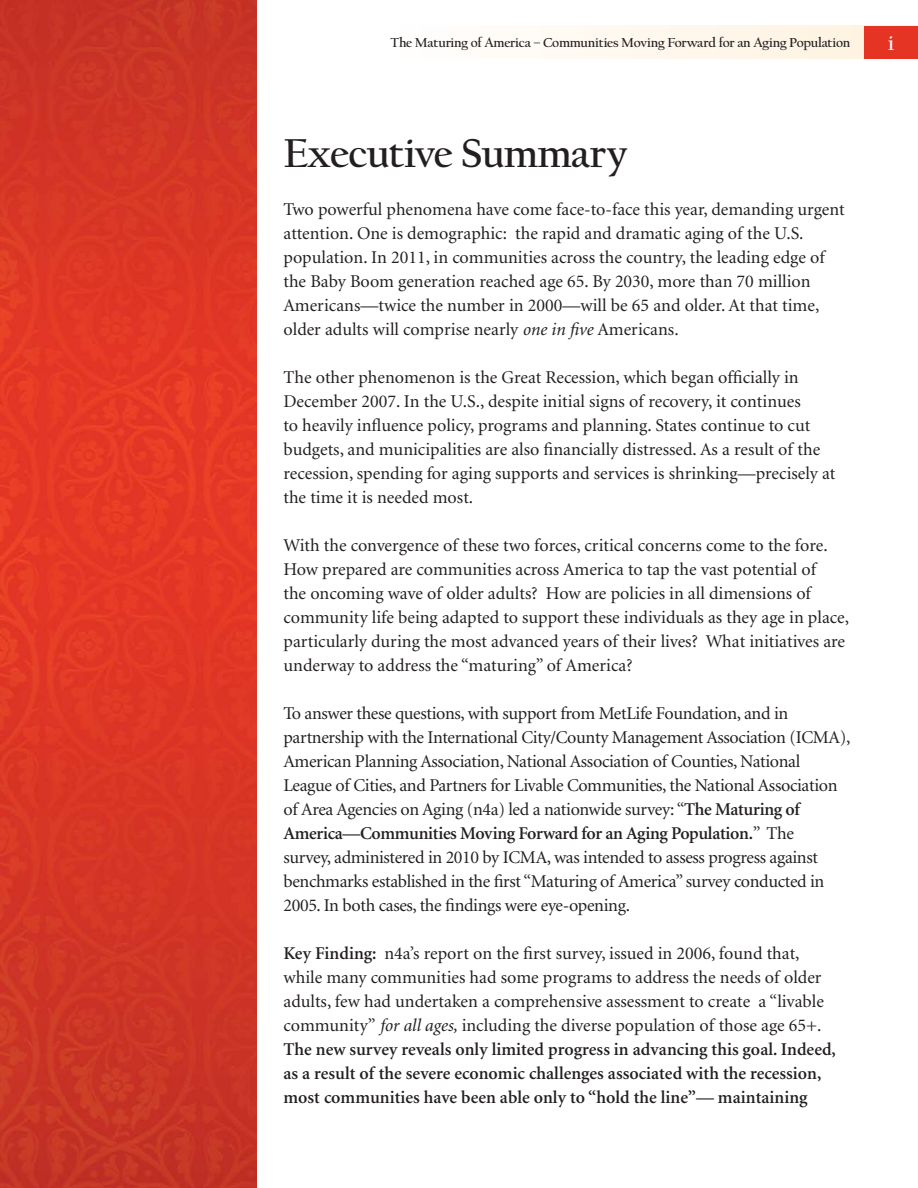
<style>
.page{position:relative;width:918px;height:1188px;background:#fff}
.page>*{position:absolute;margin:0;border:0;box-sizing:border-box;transform-origin:0 0}
.t1{font:700 42px "Californian FB";letter-spacing:-.02em;color:#231f20}
.t2{font:700 21px "Californian FB";color:#fff}
.t3{font:18px/24px "Minion";color:#231f20}
.t4{font:18px/24px "Minion";letter-spacing:-.02em;color:#231f20}
.t5{font:700 13.5px "Californian FB";letter-spacing:-.02em;color:#231f20}
.s1{font-style:italic}
.s2{font-weight:600}
</style>
<div class="page">
<svg style="left:256px;top:26px;width:608px;height:32px"></svg>
<div style="left:864px;top:26px;width:54px;height:32px;background:#e63424"></div>
<img style="left:0;top:0;width:256px;height:1188px">
<p class="t5" style="left:391px;top:36px;width:461px">The Maturing of America – Communities Moving Forward for an Aging Population</p>
<p class="t2" style="left:888px;top:33px;width:7px">i</p>
<h1 class="t1" style="left:284px;top:132px;width:346px">Executive Summary</h1>
<p class="t3" style="left:284px;top:198px;width:563px">Two powerful phenomena have come face-to-face this year, demanding urgent attention. One is demographic: the rapid and dramatic aging of the U.S. population. In 2011, in communities across the country, the leading edge of the Baby Boom generation reached age 65. By 2030, more than 70 million Americans—twice the number in 2000—will be 65 and older. At that time, older adults will comprise nearly <span class="s1">one in five</span> Americans.</p>
<p class="t3" style="left:284px;top:366px;width:554px">The other phenomenon is the Great Recession, which began officially in December 2007. In the U.S., despite initial signs of recovery, it continues<br>to heavily influence policy, programs and planning. States continue to cut budgets, and municipalities are also financially distressed. As a result of the recession, spending for aging supports and services is shrinking—precisely at the time it is needed most.</p>
<p class="t3" style="left:284px;top:534px;width:567px">With the convergence of these two forces, critical concerns come to the fore.<br>How prepared are communities across America to tap the vast potential of<br>the oncoming wave of older adults? How are policies in all dimensions of community life being adapted to support these individuals as they age in place, particularly during the most advanced years of their lives? What initiatives are underway to address the “maturing” of America?</p>
<p class="t4" style="left:284px;top:702px;width:569px">To answer these questions, with support from MetLife Foundation, and in partnership with the International City/County Management Association (ICMA), American Planning Association, National Association of Counties, National League of Cities, and Partners for Livable Communities, the National Association of Area Agencies on Aging (n4a) led a nationwide survey: “<span class="s2">The Maturing of America—Communities Moving Forward for an Aging Population.</span>” The<br>survey, administered in 2010 by ICMA, was intended to assess progress against benchmarks established in the first “Maturing of America” survey conducted in 2005. In both cases, the findings were eye-opening.</p>
<p class="t3" style="left:284px;top:941px;width:554px"><span class="s2">Key Finding:</span> n4a’s report on the first survey, issued in 2006, found that, while many communities had some programs to address the needs of older adults, few had undertaken a comprehensive assessment to create a “livable community” <span class="s1">for all ages,</span> including the diverse population of those age 65+.<br><span class="s2">The new survey reveals only limited progress in advancing this goal. Indeed, as a result of the severe economic challenges associated with the recession, most communities have been able only to “hold the line”— maintaining</span></p>
</div>
